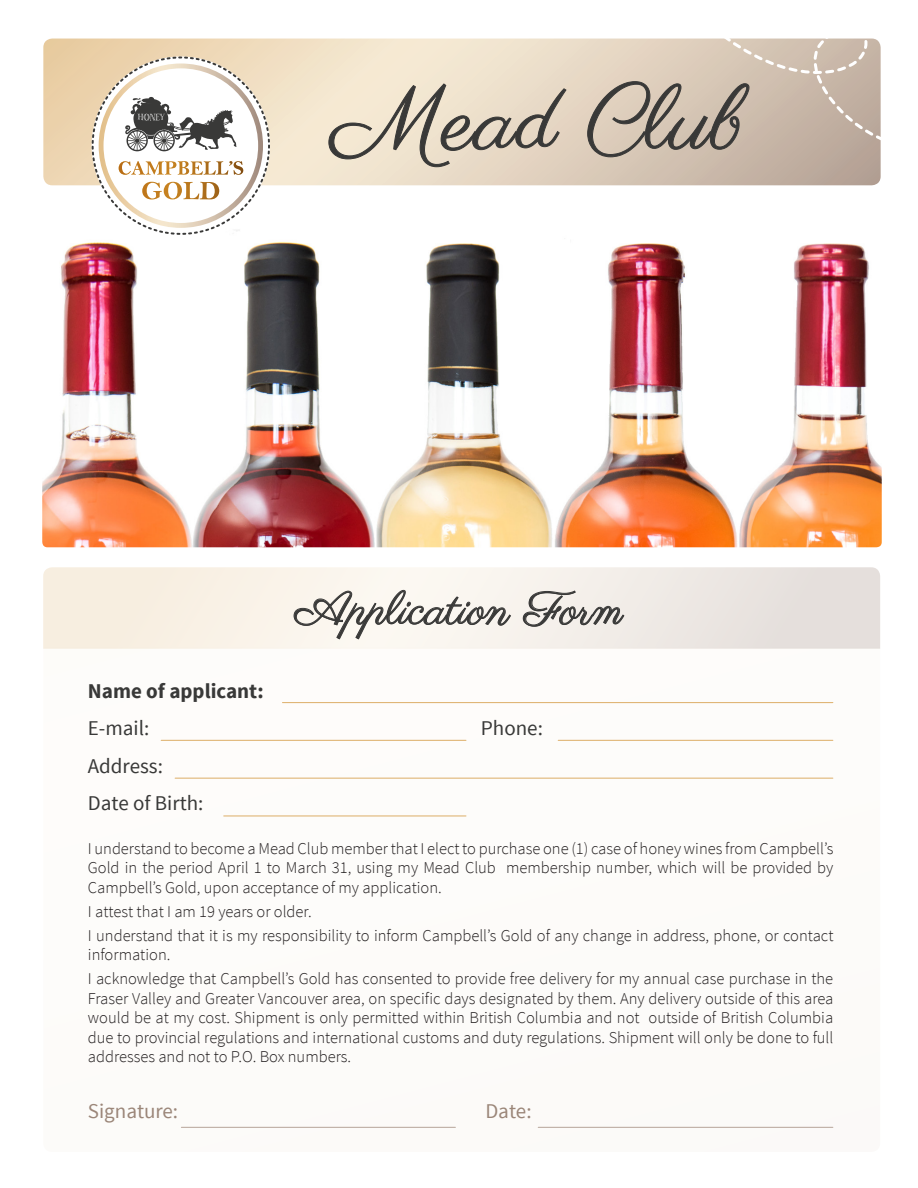
<style>
.page{position:relative;width:918px;height:1188px;background:#fff}
.page>*{position:absolute;margin:0;border:0;box-sizing:border-box;transform-origin:0 0}
.t1{font:90.45px "Parisienne";letter-spacing:.01em;color:#393938}
.t2{font:46.8px "Parisienne";letter-spacing:.01em;color:#393938}
.t3{font:21px "Source Sans Pro";color:#393938}
.t4{font:700 21px "Source Sans Pro";color:#393938}
.t5{font:21px "Source Sans Pro";color:#9b8679}
.t6{font:300 16.5px/19.5px "Source Sans Pro";color:#231f20;text-align:justify}
</style>
<div class="page">
<svg style="left:160px;top:702px;width:674px;height:426px"></svg>
<svg style="left:43px;top:39px;width:838px;height:146px;background:#e7d6bd"></svg>
<img style="left:43px;top:242px;width:838px;height:305px">
<div style="left:35px;top:202px;width:854px;height:353px;border:7px solid #fff;border-radius:9px"></div>
<svg style="left:92px;top:57px;width:178px;height:178px"></svg>
<svg style="left:43px;top:567px;width:837px;height:82px;background:#f2ece4"></svg>
<hr style="left:283px;top:702px;width:550px;height:1px;background:#e0b677">
<hr style="left:175px;top:778px;width:658px;height:1px;background:#e0b677">
<hr style="left:224px;top:815px;width:242px;height:2px;background:#e0b677">
<hr style="left:558px;top:740px;width:275px;height:1px;background:#e0b677">
<hr style="left:161px;top:740px;width:305px;height:1px;background:#e0b677">
<hr style="left:181px;top:1127px;width:274px;height:1px;background:#beaea4">
<hr style="left:538px;top:1127px;width:295px;height:1px;background:#beaea4">
<svg style="left:328px;top:83px;width:239px;height:84px;background:#dfd3c0"></svg>
<svg style="left:587px;top:38px;width:294px;height:119px;background:#ccbcad"></svg>
<svg style="left:294px;top:590px;width:217px;height:50px"></svg>
<svg style="left:523px;top:589px;width:102px;height:38px;background:#d0ccc8"></svg>
<p class="t1" style="left:332px;top:65px;width:412px">Mead Club</p>
<p class="t2" style="left:295px;top:581px;width:329px">Application Form</p>
<p class="t4" style="left:88px;top:677px;width:177px">Name of applicant:</p>
<p class="t3" style="left:88px;top:715px;width:63px">E-mail:</p>
<p class="t3" style="left:481px;top:715px;width:64px">Phone:</p>
<p class="t3" style="left:88px;top:753px;width:77px">Address:</p>
<p class="t3" style="left:88px;top:790px;width:117px">Date of Birth:</p>
<p class="t6" style="left:88px;top:839px;width:747px">I understand to become a Mead Club member that I elect to purchase one (1) case of honey wines from Campbell’s Gold in the period April 1 to March 31, using my Mead Club membership number, which will be provided by Campbell’s Gold, upon acceptance of my application.</p>
<p class="t6" style="left:88px;top:902px;width:225px">I attest that I am 19 years or older.</p>
<p class="t6" style="left:88px;top:926px;width:747px">I understand that it is my responsibility to inform Campbell’s Gold of any change in address, phone, or contact information.</p>
<p class="t6" style="left:88px;top:969px;width:747px">I acknowledge that Campbell’s Gold has consented to provide free delivery for my annual case purchase in the Fraser Valley and Greater Vancouver area, on specific days designated by them. Any delivery outside of this area would be at my cost. Shipment is only permitted within British Columbia and not outside of British Columbia due to provincial regulations and international customs and duty regulations. Shipment will only be done to full addresses and not to P.O. Box numbers.</p>
<p class="t5" style="left:88px;top:1098px;width:92px">Signature:</p>
<p class="t5" style="left:485px;top:1098px;width:48px">Date:</p>
</div>
